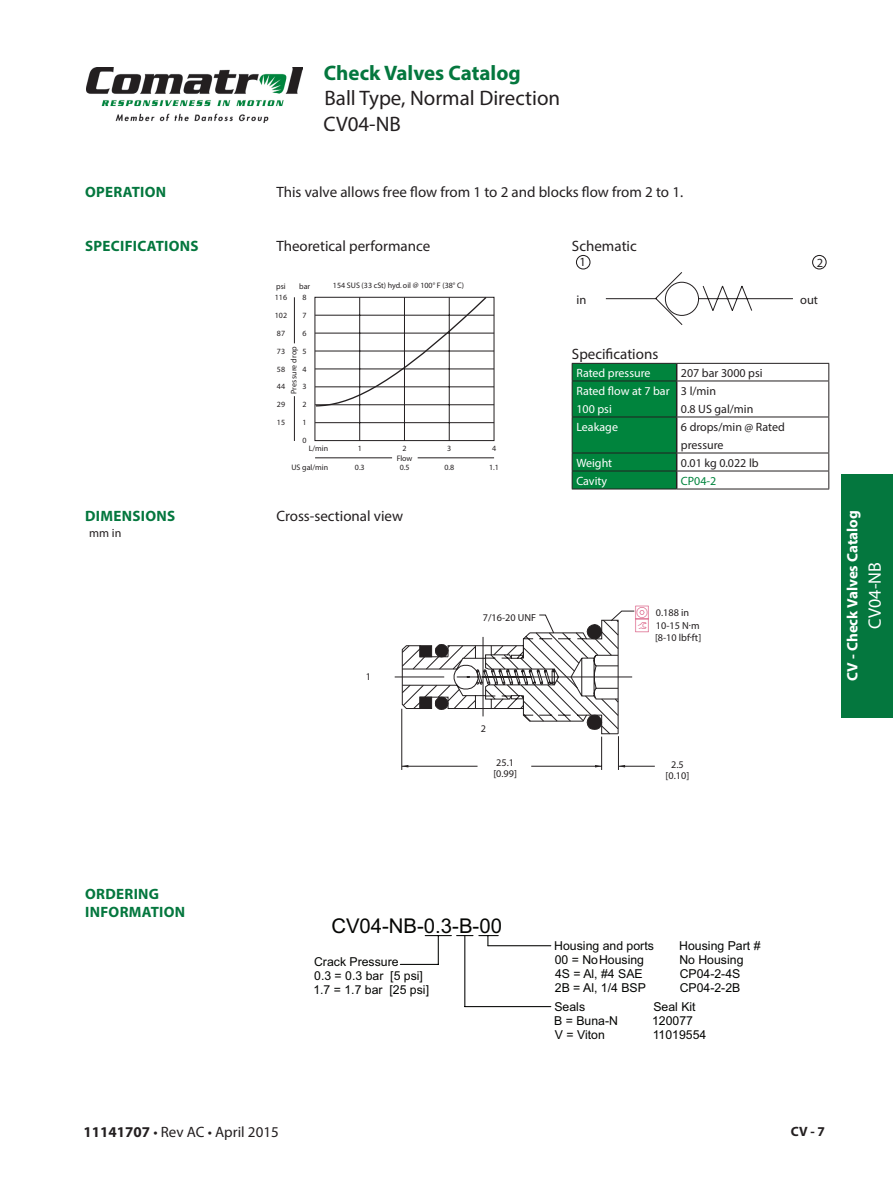
<style>
.page{position:relative;width:893px;height:1191px;background:#fff}
.page>*{position:absolute;margin:0;border:0;box-sizing:border-box;transform-origin:0 0}
._103_Heading_1{font:21px "Myriad Pro";color:#231f20}
.t1{font:700 21px "Myriad Pro";color:#04773e}
.Ordering{font:20.4px "Arial";color:#040503}
._103_Heading_1-2{font:18px "Myriad Pro";color:#fff}
._200_Body_Text{font:15px "Myriad Pro";color:#231f20}
._300_Illustration{font:15px "Myriad Pro";color:#231f20}
.t2{font:700 15px/18px "Myriad Pro";letter-spacing:.02em;color:#04773e}
.t3{font:700 15px "Myriad Pro";color:#fff}
.t4{font:700 13.5px "Myriad Pro";color:#231f20}
.Schematic{font:12.45px "Myriad";color:#231f20}
.Schematic-2{font:12.45px "Myriad Ringers";color:#231f20}
.Ordering-2{font:12.3px/14px "Arial";color:#040503}
._400_Table_Text{font:12px/18px "Myriad Pro";color:#231f20}
._400_Table_Text-2{font:12px/18px "Myriad Pro";color:#fff}
._400_Table_Text-3{font:12px "Myriad Pro";color:#00843d}
._306_Annotations{font:12px "Myriad Pro";color:#231f20}
.Cross-Section{font:10.2px/11.1px "Myriad";color:#231f20}
.Cross-Section-2{font:10.2px "Myriad Ringers";color:#231f20}
.Performance{font:7.95px "Myriad";color:#231f20}
.Performance-2{font:7.95px "Myriad";letter-spacing:.03em;color:#231f20}
.s1{font-weight:700}
</style>
<div class="page">
<div style="left:842px;top:474px;width:51px;height:243px;background:#04773e"></div>
<img style="left:87px;top:67px;width:215px;height:55px">
<hr style="left:359px;top:297px;width:1px;height:144px;background:#231f20">
<hr style="left:315px;top:422px;width:179px;height:1px;background:#231f20">
<hr style="left:404px;top:297px;width:1px;height:144px;background:#231f20">
<hr style="left:449px;top:297px;width:1px;height:144px;background:#231f20">
<hr style="left:315px;top:404px;width:179px;height:1px;background:#231f20">
<hr style="left:315px;top:386px;width:179px;height:1px;background:#231f20">
<hr style="left:315px;top:369px;width:179px;height:1px;background:#231f20">
<hr style="left:315px;top:351px;width:179px;height:1px;background:#231f20">
<hr style="left:315px;top:333px;width:179px;height:1px;background:#231f20">
<hr style="left:315px;top:315px;width:179px;height:1px;background:#231f20">
<div style="left:315px;top:297px;width:179px;height:144px;border:1px solid #231f20"></div>
<hr style="left:294px;top:396px;width:1px;height:45px;background:#231f20">
<hr style="left:294px;top:297px;width:1px;height:46px;background:#231f20">
<hr style="left:418px;top:457px;width:76px;height:1px;background:#231f20">
<hr style="left:315px;top:457px;width:77px;height:1px;background:#231f20">
<svg style="left:315px;top:296px;width:173px;height:111px"></svg>
<svg style="left:576px;top:255px;width:251px;height:70px"></svg>
<hr style="left:618px;top:766px;width:37px;height:1px;background:#231f20">
<hr style="left:400px;top:964px;width:38px;height:1px;background:#040503">
<svg style="left:479px;top:935px;width:19px;height:10px"></svg>
<svg style="left:457px;top:935px;width:16px;height:1px"></svg>
<svg style="left:425px;top:935px;width:26px;height:29px"></svg>
<hr style="left:488px;top:945px;width:63px;height:1px;background:#040503">
<hr style="left:464px;top:935px;width:1px;height:71px;background:#040503">
<hr style="left:465px;top:1006px;width:86px;height:1px;background:#040503">
<hr style="left:677px;top:363px;width:152px;height:1px;background:#231f20">
<svg style="left:828px;top:364px;width:1px;height:16px"></svg>
<hr style="left:677px;top:380px;width:152px;height:1px;background:#231f20">
<hr style="left:828px;top:381px;width:1px;height:35px;background:#231f20">
<hr style="left:677px;top:416px;width:152px;height:1px;background:#231f20">
<hr style="left:828px;top:417px;width:1px;height:35px;background:#231f20">
<hr style="left:677px;top:452px;width:152px;height:1px;background:#231f20">
<hr style="left:677px;top:470px;width:152px;height:1px;background:#231f20">
<svg style="left:828px;top:453px;width:1px;height:35px"></svg>
<hr style="left:677px;top:488px;width:152px;height:1px;background:#231f20">
<svg style="left:572px;top:363px;width:105px;height:125px;background:#027e3b"></svg>
<hr style="left:572px;top:488px;width:105px;height:1px;background:#231f20">
<svg style="left:394px;top:610px;width:255px;height:160px"></svg>
<h1 class="t1" style="left:324px;top:59px;width:198px">Check Valves Catalog</h1>
<p class="_103_Heading_1" style="left:324px;top:85px;width:237px">Ball Type, Normal Direction</p>
<p class="_103_Heading_1" style="left:324px;top:111px;width:79px">CV04-NB</p>
<p class="t2" style="left:85px;top:182px;width:83px">OPERATION</p>
<p class="_200_Body_Text" style="left:276px;top:182px;width:408px">This valve allows free flow from 1 to 2 and blocks flow from 2 to 1.</p>
<p class="t2" style="left:85px;top:236px;width:115px">SPECIFICATIONS</p>
<p class="_300_Illustration" style="left:276px;top:236px;width:155px">Theoretical performance</p>
<p class="_300_Illustration" style="left:572px;top:236px;width:66px">Schematic</p>
<p class="Schematic-2" style="left:579px;top:255px;width:8px">1</p>
<p class="Schematic-2" style="left:817px;top:256px;width:8px">2</p>
<p class="Performance" style="left:276px;top:282px;width:11px">psi</p>
<p class="Performance" style="left:299px;top:282px;width:12px">bar</p>
<p class="Performance" style="left:333px;top:281px;width:133px">154 SUS (33 cSt) hyd. oil @ 100° F (38° C)</p>
<p class="Performance" style="left:275px;top:293px;width:14px">116</p>
<p class="Performance" style="left:303px;top:293px;width:6px">8</p>
<p class="Schematic" style="left:576px;top:294px;width:11px">in</p>
<p class="Schematic" style="left:800px;top:293px;width:19px">out</p>
<p class="Performance" style="left:275px;top:311px;width:14px">102</p>
<p class="Performance" style="left:303px;top:311px;width:6px">7</p>
<p class="Performance" style="left:277px;top:329px;width:10px">87</p>
<p class="Performance" style="left:303px;top:329px;width:6px">6</p>
<p class="Performance-2" style="left:290px;top:394px;width:50px;rotate:-90deg">Pressure drop</p>
<p class="Performance" style="left:277px;top:347px;width:10px">73</p>
<p class="Performance" style="left:303px;top:347px;width:6px">5</p>
<p class="Performance" style="left:277px;top:365px;width:10px">58</p>
<p class="Performance" style="left:303px;top:365px;width:6px">4</p>
<p class="Performance" style="left:303px;top:383px;width:6px">3</p>
<p class="Performance" style="left:277px;top:383px;width:10px">44</p>
<p class="Performance" style="left:277px;top:401px;width:10px">29</p>
<p class="Performance" style="left:303px;top:401px;width:6px">2</p>
<p class="_300_Illustration" style="left:572px;top:344px;width:88px">Specifications</p>
<p class="_400_Table_Text-2" style="left:576px;top:363px;width:76px">Rated pressure</p>
<p class="_400_Table_Text" style="left:681px;top:363px;width:83px">207 bar 3000 psi</p>
<p class="_400_Table_Text-2" style="left:576px;top:381px;width:95px">Rated flow at 7 bar<br>100 psi</p>
<p class="_400_Table_Text" style="left:681px;top:381px;width:37px">3 l/min</p>
<p class="_400_Table_Text" style="left:681px;top:399px;width:74px">0.8 US gal/min</p>
<p class="Performance" style="left:277px;top:419px;width:10px">15</p>
<p class="Performance" style="left:303px;top:419px;width:6px">1</p>
<p class="Performance" style="left:303px;top:436px;width:6px">0</p>
<p class="Performance" style="left:309px;top:444px;width:21px">L/min</p>
<p class="Performance" style="left:291px;top:463px;width:38px">US gal/min</p>
<p class="Performance" style="left:358px;top:444px;width:6px">1</p>
<p class="Performance" style="left:355px;top:463px;width:11px">0.3</p>
<p class="Performance" style="left:402px;top:444px;width:6px">2</p>
<p class="Performance" style="left:447px;top:444px;width:6px">3</p>
<p class="Performance" style="left:492px;top:444px;width:6px">4</p>
<p class="Performance" style="left:400px;top:463px;width:11px">0.5</p>
<p class="Performance" style="left:444px;top:463px;width:11px">0.8</p>
<p class="Performance" style="left:489px;top:463px;width:11px">1.1</p>
<p class="Performance" style="left:397px;top:454px;width:17px">Flow</p>
<p class="_400_Table_Text-2" style="left:576px;top:417px;width:43px">Leakage</p>
<p class="_400_Table_Text" style="left:681px;top:417px;width:105px">6 drops/min @ Rated pressure</p>
<p class="_400_Table_Text-2" style="left:576px;top:453px;width:37px">Weight</p>
<p class="_400_Table_Text" style="left:681px;top:453px;width:79px">0.01 kg 0.022 lb</p>
<p class="_400_Table_Text-2" style="left:576px;top:471px;width:32px">Cavity</p>
<p class="_400_Table_Text-3" style="left:681px;top:473px;width:37px">CP04-2</p>
<p class="t2" style="left:85px;top:506px;width:92px">DIMENSIONS</p>
<p class="_306_Annotations" style="left:89px;top:526px;width:34px">mm in</p>
<p class="_300_Illustration" style="left:276px;top:506px;width:128px">Cross-sectional view</p>
<p class="Cross-Section-2" style="left:366px;top:671px;width:7px">1</p>
<p class="Cross-Section" style="left:483px;top:613px;width:55px">7/16-20 UNF</p>
<p class="Cross-Section" style="left:656px;top:606px;width:45px;line-height:13.4px">0.188 in<br>10-15 N.m</p>
<p class="Cross-Section" style="left:655px;top:632px;width:48px">[8-10 lbf.ft]</p>
<p class="t3" style="left:843px;top:680px;width:172px;rotate:-90deg">CV - Check Valves Catalog</p>
<p class="_103_Heading_1-2" style="left:864px;top:628px;width:68px;rotate:-90deg">CV04-NB</p>
<p class="Cross-Section-2" style="left:481px;top:722px;width:7px">2</p>
<p class="Cross-Section" style="left:493px;top:758px;width:25px">25.1 [0.99]</p>
<p class="Cross-Section" style="left:666px;top:759px;width:25px;text-align:center">2.5 [0.10]</p>
<p class="t2" style="left:85px;top:884px;width:102px">ORDERING<br>INFORMATION</p>
<p class="Ordering" style="left:331px;top:912px;width:172px">CV04-NB-0.3-B-00</p>
<p class="Ordering-2" style="left:313px;top:955px;width:117px">Crack Pressure<br>0.3 = 0.3 bar [5 psi]<br>1.7 = 1.7 bar [25 psi]</p>
<p class="_200_Body_Text" style="left:84px;top:1122px;width:197px"><span class="s1">11141707</span> • Rev AC • April 2015</p>
<p class="Ordering-2" style="left:554px;top:939px;width:101px">Housing and ports<br>00 = No Housing<br>4S = Al, #4 SAE<br>2B = Al, 1/4 BSP</p>
<p class="Ordering-2" style="left:679px;top:939px;width:83px">Housing Part #<br>No Housing<br>CP04-2-4S<br>CP04-2-2B</p>
<p class="Ordering-2" style="left:554px;top:999px;width:32px">Seals</p>
<p class="Ordering-2" style="left:653px;top:999px;width:44px">Seal Kit</p>
<p class="Ordering-2" style="left:554px;top:1013px;width:65px">B = Buna-N</p>
<p class="Ordering-2" style="left:652px;top:1013px;width:42px">120077</p>
<p class="Ordering-2" style="left:555px;top:1027px;width:51px">V = Viton</p>
<p class="Ordering-2" style="left:653px;top:1027px;width:55px">11019554</p>
<p class="t4" style="left:791px;top:1122px;width:36px">CV - 7</p>
</div>
